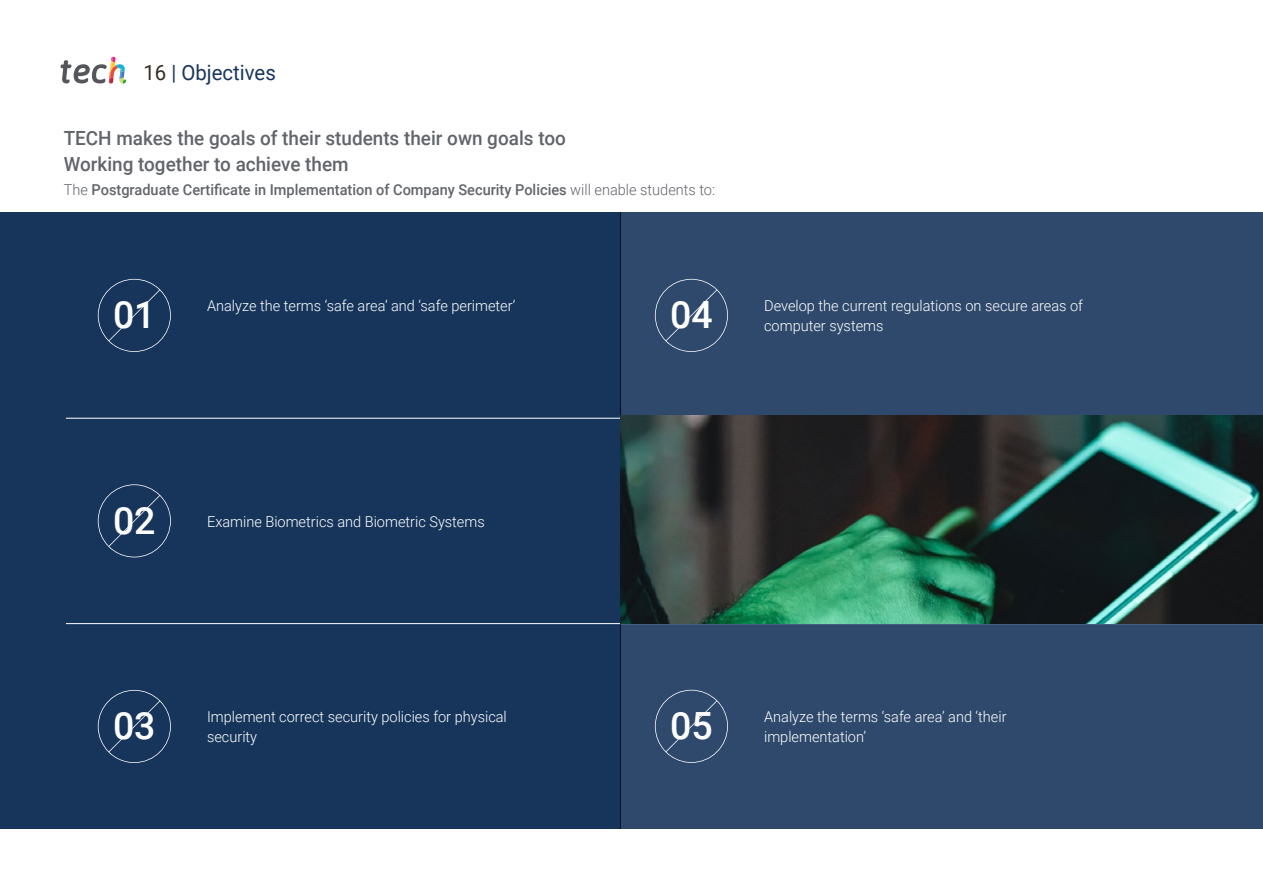
<style>
.page{position:relative;width:1263px;height:893px;background:#fff}
.page>*{position:absolute;margin:0;border:0;box-sizing:border-box;transform-origin:0 0}
.t1{font:500 37.5px "Roboto";color:#fff}
.t2{font:21px "Roboto";color:#1a355c}
.t3{font:500 19.5px/25.5px "Roboto";color:#61646a}
.t4{font:300 15px/19.5px "Roboto";color:#fff}
.t5{font:500 15px "Roboto";color:#61646a}
.s1{color:#312e20}
.s2{font-weight:300}
</style>
<div class="page">
<div style="left:0;top:213px;width:621px;height:616px;background:#17355b"></div>
<div style="left:621px;top:213px;width:642px;height:616px;background:#2e496b"></div>
<svg style="left:61px;top:57px;width:65px;height:27px"></svg>
<svg style="left:655px;top:279px;width:73px;height:73px"></svg>
<svg style="left:98px;top:279px;width:73px;height:73px"></svg>
<svg style="left:98px;top:690px;width:73px;height:73px"></svg>
<svg style="left:98px;top:484px;width:73px;height:73px"></svg>
<hr style="left:66px;top:418px;width:1197px;height:1px;background:#fff">
<hr style="left:66px;top:623px;width:1197px;height:1px;background:#fff">
<img style="left:621px;top:415px;width:642px;height:209px">
<svg style="left:655px;top:690px;width:73px;height:73px"></svg>
<h2 class="t2" style="left:144px;top:57px;width:134px"><span class="s1">16</span> | Objectives</h2>
<h3 class="t3" style="left:64px;top:125px;width:504px">TECH makes the goals of their students their own goals too<br>Working together to achieve them</h3>
<p class="t5" style="left:64px;top:179px;width:653px"><span class="s2">The</span> Postgraduate Certificate in Implementation of Company Security Policies <span class="s2">will enable students to:</span></p>
<h1 class="t1" style="left:113px;top:288px;width:44px">01</h1>
<p class="t4" style="left:207px;top:296px;width:310px">Analyze the terms ‘safe area’ and ‘safe perimeter’</p>
<h1 class="t1" style="left:670px;top:288px;width:44px">04</h1>
<p class="t4" style="left:764px;top:296px;width:320px">Develop the current regulations on secure areas of</p>
<p class="t4" style="left:764px;top:315px;width:121px">computer systems</p>
<h1 class="t1" style="left:113px;top:494px;width:44px">02</h1>
<p class="t4" style="left:207px;top:511px;width:279px">Examine Biometrics and Biometric Systems</p>
<h1 class="t1" style="left:113px;top:699px;width:44px">03</h1>
<p class="t4" style="left:207px;top:707px;width:301px">Implement correct security policies for physical security</p>
<p class="t4" style="left:764px;top:706px;width:244px">Analyze the terms ‘safe area’ and ‘their</p>
<h1 class="t1" style="left:670px;top:699px;width:44px">05</h1>
<p class="t4" style="left:764px;top:726px;width:103px">implementation’</p>
</div>
